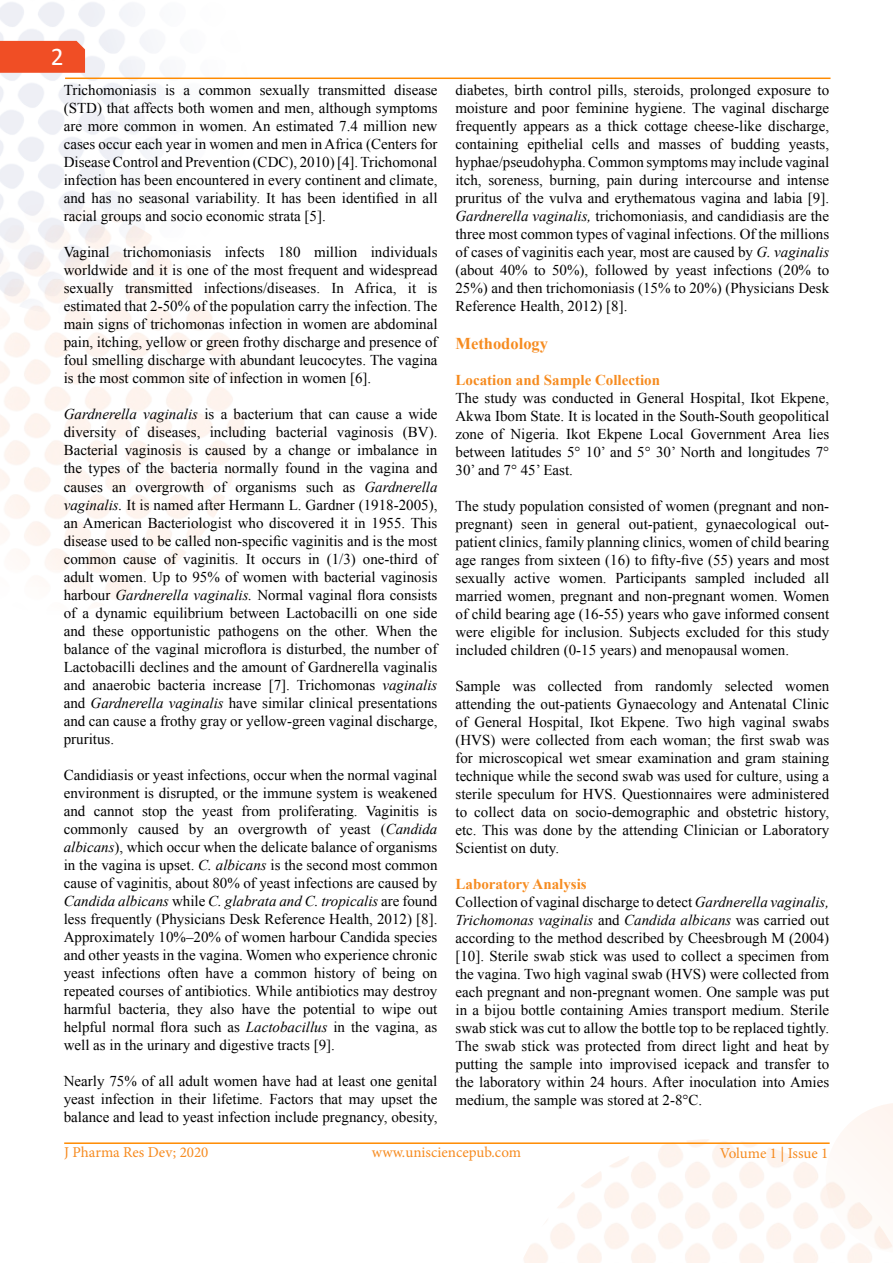
<style>
.page{position:relative;width:893px;height:1263px;background:#fff}
.page>*{position:absolute;margin:0;border:0;box-sizing:border-box;transform-origin:0 0}
.t1{font:25.5px "Calibri";color:#fff}
.t2{font:700 16.5px "Times New Roman";color:#f68b1f}
.t3{font:15px/18px "Times New Roman";color:#000;text-align:justify}
.t4{font:15px "Minion Pro";color:#f68b20}
.t5{font:700 15px "Times New Roman";color:#f68b1f}
.s1{font-style:italic}
.s2{font-weight:700;color:#f68b1f}
</style>
<div class="page">
<svg style="left:841px;top:1103px;width:52px;height:36px"></svg>
<div style="left:0;top:41px;width:85px;height:32px;background:#f04e25"></div>
<hr style="left:64px;top:1142px;width:766px;height:2px;background:#ff8b01">
<hr style="left:65px;top:78px;width:765px;height:1px;background:#ff8b01">
<h1 class="t1" style="left:51px;top:40px;width:14px">2</h1>
<p class="t3" style="left:64px;top:81px;width:375px">Trichomoniasis is a common sexually transmitted disease (STD) that affects both women and men, although symptoms are more common in women. An estimated 7.4 million new cases occur each year in women and men in Africa (Centers for Disease Control and Prevention (CDC), 2010) [4]. Trichomonal infection has been encountered in every continent and climate, and has no seasonal variability. It has been identified in all racial groups and socio economic strata [5].</p>
<p class="t3" style="left:64px;top:243px;width:375px">Vaginal trichomoniasis infects 180 million individuals worldwide and it is one of the most frequent and widespread sexually transmitted infections/diseases. In Africa, it is estimated that 2-50% of the population carry the infection. The main signs of trichomonas infection in women are abdominal pain, itching, yellow or green frothy discharge and presence of foul smelling discharge with abundant leucocytes. The vagina is the most common site of infection in women [6].</p>
<p class="t3" style="left:64px;top:405px;width:375px"><span class="s1">Gardnerella vaginalis</span> is a bacterium that can cause a wide diversity of diseases, including bacterial vaginosis (BV).<br>Bacterial vaginosis is caused by a change or imbalance in the types of the bacteria normally found in the vagina and causes an overgrowth of organisms such as <span class="s1">Gardnerella vaginalis.</span> It is named after Hermann L. Gardner (1918-2005), an American Bacteriologist who discovered it in 1955. This disease used to be called non-specific vaginitis and is the most common cause of vaginitis. It occurs in (1/3) one-third of adult women. Up to 95% of women with bacterial vaginosis harbour <span class="s1">Gardnerella vaginalis.</span> Normal vaginal flora consists of a dynamic equilibrium between Lactobacilli on one side and these opportunistic pathogens on the other. When the balance of the vaginal microflora is disturbed, the number of Lactobacilli declines and the amount of Gardnerella vaginalis and anaerobic bacteria increase [7]. Trichomonas <span class="s1">vaginalis </span>and <span class="s1">Gardnerella vaginalis</span> have similar clinical presentations and can cause a frothy gray or yellow-green vaginal discharge, pruritus.</p>
<p class="t3" style="left:64px;top:765px;width:375px">Candidiasis or yeast infections, occur when the normal vaginal environment is disrupted, or the immune system is weakened and cannot stop the yeast from proliferating. Vaginitis is commonly caused by an overgrowth of yeast (<span class="s1">Candida albicans</span>), which occur when the delicate balance of organisms in the vagina is upset. <span class="s1">C. albicans</span> is the second most common cause of vaginitis, about 80% of yeast infections are caused by <span class="s1">Candida albicans</span> while <span class="s1">C. glabrata and C. tropicalis</span> are found less frequently (Physicians Desk Reference Health, 2012) [8].<br>Approximately 10%–20% of women harbour Candida species and other yeasts in the vagina. Women who experience chronic yeast infections often have a common history of being on repeated courses of antibiotics. While antibiotics may destroy harmful bacteria, they also have the potential to wipe out helpful normal flora such as <span class="s1">Lactobacillus</span> in the vagina, as well as in the urinary and digestive tracts [9].</p>
<p class="t3" style="left:64px;top:1071px;width:375px">Nearly 75% of all adult women have had at least one genital yeast infection in their lifetime. Factors that may upset the balance and lead to yeast infection include pregnancy, obesity,</p>
<p class="t3" style="left:455px;top:81px;width:375px">diabetes, birth control pills, steroids, prolonged exposure to moisture and poor feminine hygiene. The vaginal discharge frequently appears as a thick cottage cheese-like discharge, containing epithelial cells and masses of budding yeasts, hyphae/pseudohypha. Common symptoms may include vaginal itch, soreness, burning, pain during intercourse and intense pruritus of the vulva and erythematous vagina and labia [9].<br><span class="s1">Gardnerella vaginalis,</span> trichomoniasis, and candidiasis are the three most common types of vaginal infections. Of the millions of cases of vaginitis each year, most are caused by <span class="s1">G. vaginalis </span>(about 40% to 50%), followed by yeast infections (20% to 25%) and then trichomoniasis (15% to 20%) (Physicians Desk Reference Health, 2012) [8].</p>
<p class="t2" style="left:455px;top:332px;width:94px">Methodology</p>
<p class="t5" style="left:455px;top:370px;width:206px">Location and Sample Collection</p>
<p class="t3" style="left:455px;top:389px;width:375px">The study was conducted in General Hospital, Ikot Ekpene, Akwa Ibom State. It is located in the South-South geopolitical zone of Nigeria. Ikot Ekpene Local Government Area lies between latitudes 5° 10’ and 5° 30’ North and longitudes 7° 30’ and 7° 45’ East.</p>
<p class="t3" style="left:455px;top:497px;width:375px">The study population consisted of women (pregnant and non&shy;pregnant) seen in general out-patient, gynaecological out&shy;patient clinics, family planning clinics, women of child bearing age ranges from sixteen (16) to fifty-five (55) years and most sexually active women. Participants sampled included all married women, pregnant and non-pregnant women. Women of child bearing age (16-55) years who gave informed consent were eligible for inclusion. Subjects excluded for this study included children (0-15 years) and menopausal women.</p>
<p class="t3" style="left:455px;top:677px;width:375px">Sample was collected from randomly selected women attending the out-patients Gynaecology and Antenatal Clinic of General Hospital, Ikot Ekpene. Two high vaginal swabs (HVS) were collected from each woman; the first swab was for microscopical wet smear examination and gram staining technique while the second swab was used for culture, using a sterile speculum for HVS. Questionnaires were administered to collect data on socio-demographic and obstetric history, etc. This was done by the attending Clinician or Laboratory Scientist on duty.</p>
<p class="t3" style="left:455px;top:875px;width:375px;text-align:left"><span class="s2">Laboratory Analysis<br></span>Collection of vaginal discharge to detect <span class="s1">Gardnerella vaginalis, Trichomonas vaginalis</span> and <span class="s1">Candida albicans</span> was carried out according to the method described by Cheesbrough M (2004) [10]. Sterile swab stick was used to collect a specimen from the vagina. Two high vaginal swab (HVS) were collected from each pregnant and non-pregnant women. One sample was put in a bijou bottle containing Amies transport medium. Sterile swab stick was cut to allow the bottle top to be replaced tightly.<br>The swab stick was protected from direct light and heat by putting the sample into improvised icepack and transfer to the laboratory within 24 hours. After inoculation into Amies medium, the sample was stored at 2-8°C.</p>
<p class="t4" style="left:64px;top:1142px;width:146px">J Pharma Res Dev; 2020</p>
<p class="t4" style="left:372px;top:1142px;width:151px">www.unisciencepub.com</p>
<p class="t4" style="left:720px;top:1143px;width:110px">Volume 1 | Issue 1</p>
</div>
